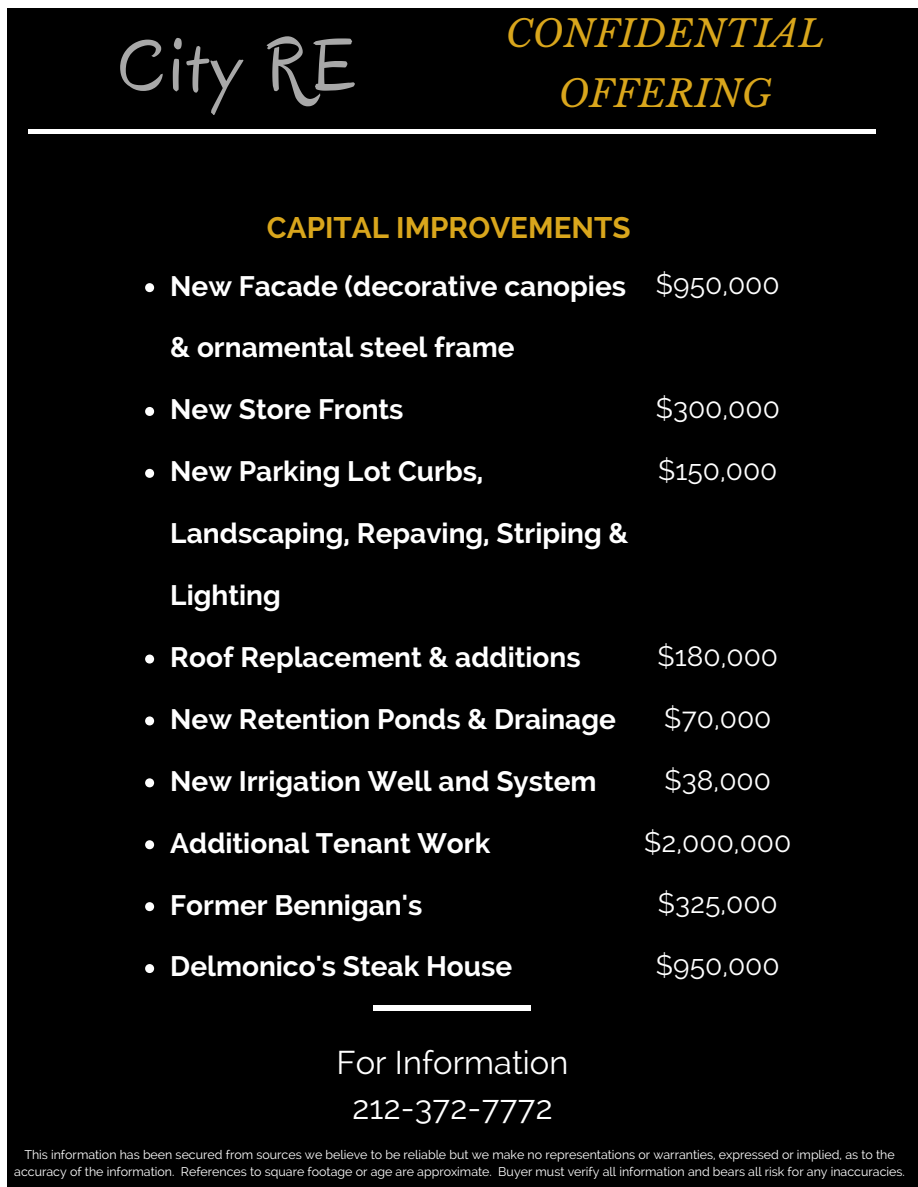
<style>
.page{position:relative;width:918px;height:1187px;background:#fff}
.page>*{position:absolute;margin:0;border:0;box-sizing:border-box;transform-origin:0 0}
.t1{font:74.7px "Oregano";letter-spacing:.07em;color:#a8a8a8}
.t2{font:italic 37.35px/60.8px "Libre Baskerville";color:#d9a61c;text-align:center}
.t3{font:32.7px/45px "Raleway";color:#fff;text-align:center}
.t4{font:700 29.55px "Raleway";color:#d9a61c}
.t5{font:700 28.05px "Raleway";color:#fff}
.t6{font:28.05px "Raleway";color:#fff}
.t7{font:12.45px/16.8px "Raleway";color:#fff;text-align:center}
</style>
<div class="page">
<div style="left:7px;top:9px;width:911px;height:1177px;background:#000"></div>
<svg style="left:145px;top:283px;width:9px;height:9px"></svg>
<svg style="left:145px;top:407px;width:9px;height:9px"></svg>
<svg style="left:145px;top:469px;width:9px;height:9px"></svg>
<svg style="left:145px;top:654px;width:9px;height:9px"></svg>
<svg style="left:145px;top:716px;width:9px;height:9px"></svg>
<svg style="left:145px;top:778px;width:9px;height:9px"></svg>
<svg style="left:145px;top:840px;width:9px;height:9px"></svg>
<svg style="left:145px;top:902px;width:9px;height:9px"></svg>
<svg style="left:145px;top:964px;width:9px;height:9px"></svg>
<hr style="left:28px;top:129px;width:847px;height:4px;background:#fff">
<div style="left:374px;top:1005px;width:157px;height:5px;background:#fff"></div>
<h1 class="t1" style="left:118px;top:19px;width:239px">City RE</h1>
<h2 class="t2" style="left:506px;top:3px;width:321px">CONFIDENTIAL<br>OFFERING</h2>
<h3 class="t4" style="left:267px;top:210px;width:365px">CAPITAL IMPROVEMENTS</h3>
<h3 class="t5" style="left:170px;top:269px;width:457px">New Facade (decorative canopies</h3>
<h3 class="t5" style="left:170px;top:331px;width:346px">&amp; ornamental steel frame</h3>
<h3 class="t5" style="left:170px;top:393px;width:235px">New Store Fronts</h3>
<h3 class="t5" style="left:170px;top:455px;width:315px">New Parking Lot Curbs,</h3>
<h3 class="t5" style="left:170px;top:517px;width:460px">Landscaping, Repaving, Striping &amp;</h3>
<h3 class="t5" style="left:170px;top:578px;width:112px">Lighting</h3>
<h3 class="t5" style="left:170px;top:640px;width:412px">Roof Replacement &amp; additions</h3>
<h3 class="t5" style="left:170px;top:702px;width:447px">New Retention Ponds &amp; Drainage</h3>
<h3 class="t5" style="left:170px;top:764px;width:428px">New Irrigation Well and System</h3>
<h3 class="t5" style="left:170px;top:826px;width:321px">Additional Tenant Work</h3>
<h3 class="t5" style="left:170px;top:888px;width:253px">Former Bennigan's</h3>
<h3 class="t5" style="left:170px;top:950px;width:343px">Delmonico's Steak House</h3>
<h3 class="t6" style="left:656px;top:268px;width:125px">$950,000</h3>
<h3 class="t6" style="left:656px;top:392px;width:126px">$300,000</h3>
<h3 class="t6" style="left:658px;top:454px;width:121px">$150,000</h3>
<h3 class="t6" style="left:658px;top:639px;width:122px">$180,000</h3>
<h3 class="t6" style="left:664px;top:701px;width:109px">$70,000</h3>
<h3 class="t6" style="left:665px;top:763px;width:108px">$38,000</h3>
<h3 class="t6" style="left:644px;top:825px;width:149px">$2,000,000</h3>
<h3 class="t6" style="left:658px;top:887px;width:122px">$325,000</h3>
<h3 class="t6" style="left:656px;top:949px;width:125px">$950,000</h3>
<h3 class="t3" style="left:337px;top:1040px;width:233px">For Information<br>212-372-7772</h3>
<p class="t7" style="left:14px;top:1146px;width:892px">This information has been secured from sources we believe to be reliable but we make no representations or warranties, expressed or implied, as to the accuracy of the information. References to square footage or age are approximate. Buyer must verify all information and bears all risk for any inaccuracies.</p>
</div>
